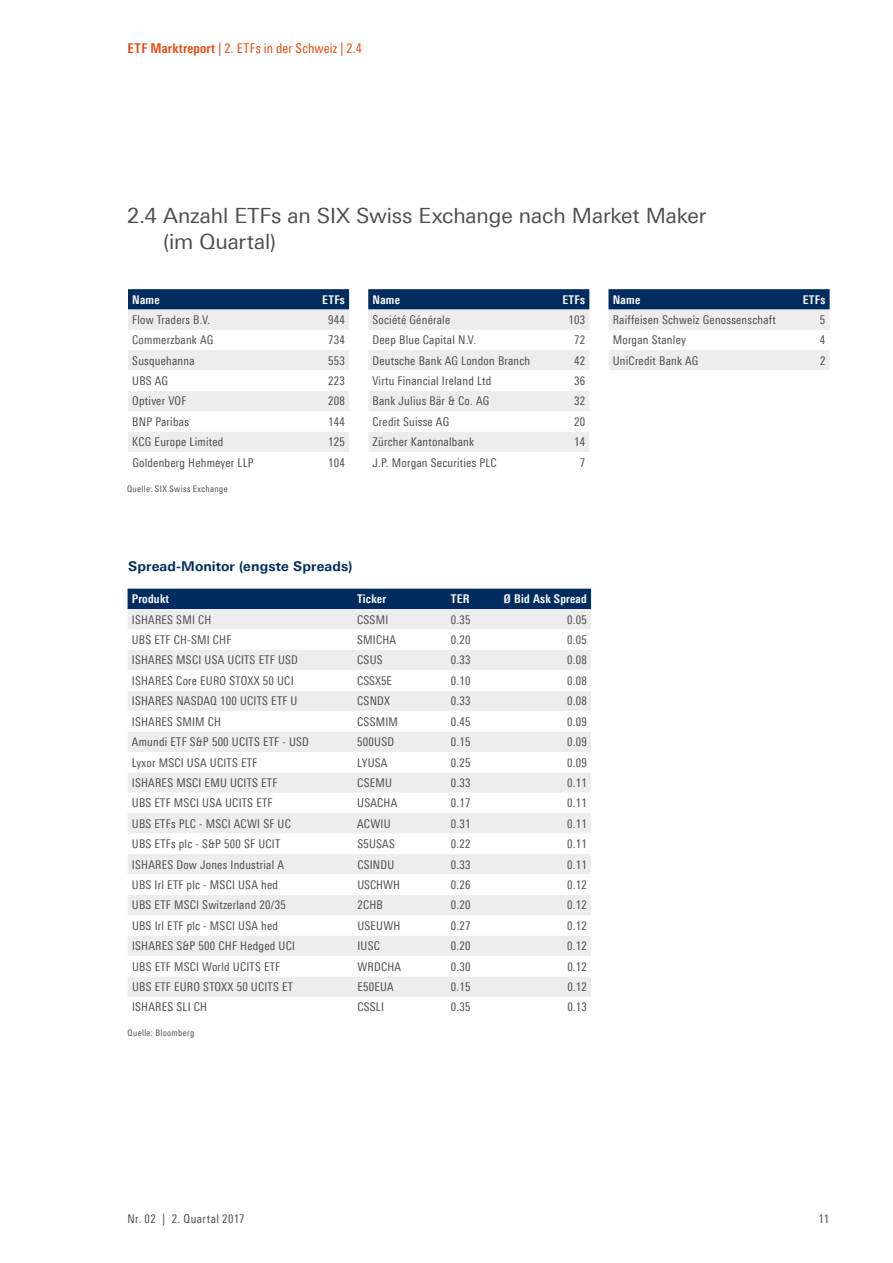
<style>
.page{position:relative;width:893px;height:1263px;background:#fff}
.page>*{position:absolute;margin:0;border:0;box-sizing:border-box;transform-origin:0 0}
.t1{font:21px/25.5px "Linotype Univers 430";letter-spacing:-.005em;color:#4e4e4e}
.t2{font:13.5px "Linotype Univers 420 Cn";letter-spacing:.01em;color:#e84b0f}
.t3{font:700 13.5px "Linotype Univers 630";letter-spacing:.005em;color:#002c5f}
.t4{font:12px "Linotype Univers 420 Cn";letter-spacing:.02em;color:#4e4e4e}
.t5{font:700 12px "Linotype Univers 620 Cn";letter-spacing:.02em;color:#fff}
.t6{font:9px "Linotype Univers 420 Cn";letter-spacing:.045em;color:#4e4e4e}
.s1{font-family:"Linotype Univers 620 Cn";font-weight:700}
</style>
<div class="page">
<svg style="left:128px;top:289px;width:702px;height:21px;background:#163e6d"></svg>
<div style="left:128px;top:310px;width:702px;height:20px;background:#ededed"></div>
<svg style="left:128px;top:350px;width:702px;height:102px"></svg>
<svg style="left:349px;top:350px;width:259px;height:102px"></svg>
<div style="left:128px;top:589px;width:463px;height:20px;background:#002c5f"></div>
<div style="left:128px;top:609px;width:463px;height:20px;background:#ededed"></div>
<svg style="left:128px;top:650px;width:463px;height:347px;fill:#ededed"></svg>
<p class="t2" style="left:128px;top:40px;width:236px"><span class="s1">ETF Marktreport</span> | 2. ETFs in der Schweiz | 2.4</p>
<h1 class="t1" style="left:163px;top:203px;width:545px;text-indent:-36px">2.4 Anzahl ETFs an SIX Swiss Exchange nach Market Maker (im Quartal)</h1>
<p class="t5" style="left:132px;top:292px;width:29px">Name</p>
<p class="t5" style="left:322px;top:292px;width:24px">ETFs</p>
<p class="t5" style="left:372px;top:292px;width:29px">Name</p>
<p class="t5" style="left:563px;top:292px;width:24px">ETFs</p>
<p class="t5" style="left:613px;top:292px;width:29px">Name</p>
<p class="t5" style="left:803px;top:292px;width:24px">ETFs</p>
<p class="t4" style="left:132px;top:313px;width:80px">Flow Traders B.V.</p>
<p class="t4" style="left:328px;top:313px;width:18px">944</p>
<p class="t4" style="left:372px;top:313px;width:79px">Société Générale</p>
<p class="t4" style="left:568px;top:313px;width:18px">103</p>
<p class="t4" style="left:613px;top:313px;width:165px">Raiffeisen Schweiz Genossenschaft</p>
<p class="t4" style="left:820px;top:313px;width:7px">5</p>
<p class="t4" style="left:132px;top:333px;width:82px">Commerzbank AG</p>
<p class="t4" style="left:328px;top:333px;width:18px">734</p>
<p class="t4" style="left:373px;top:333px;width:105px">Deep Blue Capital N.V.</p>
<p class="t4" style="left:574px;top:333px;width:13px">72</p>
<p class="t4" style="left:613px;top:333px;width:75px">Morgan Stanley</p>
<p class="t4" style="left:820px;top:333px;width:7px">4</p>
<p class="t4" style="left:132px;top:353px;width:64px">Susquehanna</p>
<p class="t4" style="left:328px;top:353px;width:18px">553</p>
<p class="t4" style="left:373px;top:353px;width:159px">Deutsche Bank AG London Branch</p>
<p class="t4" style="left:574px;top:353px;width:13px">42</p>
<p class="t4" style="left:613px;top:353px;width:87px">UniCredit Bank AG</p>
<p class="t4" style="left:820px;top:353px;width:7px">2</p>
<p class="t4" style="left:132px;top:374px;width:37px">UBS AG</p>
<p class="t4" style="left:328px;top:374px;width:18px">223</p>
<p class="t4" style="left:373px;top:374px;width:120px">Virtu Financial Ireland Ltd</p>
<p class="t4" style="left:574px;top:374px;width:13px">36</p>
<p class="t4" style="left:132px;top:394px;width:56px">Optiver VOF</p>
<p class="t4" style="left:328px;top:394px;width:18px">208</p>
<p class="t4" style="left:373px;top:394px;width:118px">Bank Julius Bär &amp; Co. AG</p>
<p class="t4" style="left:574px;top:394px;width:13px">32</p>
<p class="t4" style="left:132px;top:415px;width:58px">BNP Paribas</p>
<p class="t4" style="left:328px;top:415px;width:18px">144</p>
<p class="t4" style="left:373px;top:415px;width:78px">Credit Suisse AG</p>
<p class="t4" style="left:574px;top:415px;width:13px">20</p>
<p class="t4" style="left:132px;top:435px;width:93px">KCG Europe Limited</p>
<p class="t4" style="left:328px;top:435px;width:18px">125</p>
<p class="t4" style="left:373px;top:435px;width:103px">Zürcher Kantonalbank</p>
<p class="t4" style="left:574px;top:435px;width:13px">14</p>
<p class="t4" style="left:132px;top:455px;width:123px">Goldenberg Hehmeyer LLP</p>
<p class="t4" style="left:328px;top:455px;width:18px">104</p>
<p class="t4" style="left:373px;top:455px;width:126px">J.P. Morgan Securities PLC</p>
<p class="t4" style="left:580px;top:455px;width:7px">7</p>
<p class="t6" style="left:127px;top:483px;width:102px">Quelle: SIX Swiss Exchange</p>
<p class="t3" style="left:128px;top:558px;width:226px">Spread-Monitor (engste Spreads)</p>
<p class="t5" style="left:132px;top:592px;width:39px">Produkt</p>
<p class="t5" style="left:357px;top:592px;width:30px">Ticker</p>
<p class="t5" style="left:451px;top:592px;width:20px">TER</p>
<p class="t5" style="left:504px;top:592px;width:84px">Ø Bid Ask Spread</p>
<p class="t4" style="left:132px;top:612px;width:81px">ISHARES SMI CH</p>
<p class="t4" style="left:357px;top:612px;width:33px">CSSMI</p>
<p class="t4" style="left:451px;top:612px;width:21px">0.35</p>
<p class="t4" style="left:567px;top:612px;width:21px">0.05</p>
<p class="t4" style="left:132px;top:633px;width:101px">UBS ETF CH-SMI CHF</p>
<p class="t4" style="left:357px;top:633px;width:41px">SMICHA</p>
<p class="t4" style="left:451px;top:633px;width:21px">0.20</p>
<p class="t4" style="left:567px;top:633px;width:21px">0.05</p>
<p class="t4" style="left:132px;top:653px;width:168px">ISHARES MSCI USA UCITS ETF USD</p>
<p class="t4" style="left:357px;top:653px;width:27px">CSUS</p>
<p class="t4" style="left:451px;top:653px;width:21px">0.33</p>
<p class="t4" style="left:567px;top:653px;width:21px">0.08</p>
<p class="t4" style="left:132px;top:674px;width:163px">ISHARES Core EURO STOXX 50 UCI</p>
<p class="t4" style="left:357px;top:674px;width:36px">CSSX5E</p>
<p class="t4" style="left:451px;top:674px;width:21px">0.10</p>
<p class="t4" style="left:567px;top:674px;width:21px">0.08</p>
<p class="t4" style="left:132px;top:694px;width:167px">ISHARES NASDAQ 100 UCITS ETF U</p>
<p class="t4" style="left:357px;top:694px;width:34px">CSNDX</p>
<p class="t4" style="left:451px;top:694px;width:21px">0.33</p>
<p class="t4" style="left:567px;top:694px;width:21px">0.08</p>
<p class="t4" style="left:132px;top:714px;width:91px">ISHARES SMIM CH</p>
<p class="t4" style="left:357px;top:714px;width:42px">CSSMIM</p>
<p class="t4" style="left:451px;top:714px;width:21px">0.45</p>
<p class="t4" style="left:567px;top:714px;width:21px">0.09</p>
<p class="t4" style="left:132px;top:735px;width:179px">Amundi ETF S&amp;P 500 UCITS ETF - USD</p>
<p class="t4" style="left:357px;top:735px;width:38px">500USD</p>
<p class="t4" style="left:451px;top:735px;width:21px">0.15</p>
<p class="t4" style="left:567px;top:735px;width:21px">0.09</p>
<p class="t4" style="left:132px;top:755px;width:127px">Lyxor MSCI USA UCITS ETF</p>
<p class="t4" style="left:357px;top:755px;width:32px">LYUSA</p>
<p class="t4" style="left:451px;top:755px;width:21px">0.25</p>
<p class="t4" style="left:567px;top:755px;width:21px">0.09</p>
<p class="t4" style="left:132px;top:776px;width:147px">ISHARES MSCI EMU UCITS ETF</p>
<p class="t4" style="left:357px;top:776px;width:36px">CSEMU</p>
<p class="t4" style="left:451px;top:776px;width:21px">0.33</p>
<p class="t4" style="left:567px;top:776px;width:21px">0.11</p>
<p class="t4" style="left:132px;top:796px;width:142px">UBS ETF MSCI USA UCITS ETF</p>
<p class="t4" style="left:357px;top:796px;width:41px">USACHA</p>
<p class="t4" style="left:451px;top:796px;width:21px">0.17</p>
<p class="t4" style="left:567px;top:796px;width:21px">0.11</p>
<p class="t4" style="left:132px;top:816px;width:160px">UBS ETFs PLC - MSCI ACWI SF UC</p>
<p class="t4" style="left:357px;top:816px;width:35px">ACWIU</p>
<p class="t4" style="left:451px;top:816px;width:21px">0.31</p>
<p class="t4" style="left:567px;top:816px;width:21px">0.11</p>
<p class="t4" style="left:132px;top:837px;width:150px">UBS ETFs plc - S&amp;P 500 SF UCIT</p>
<p class="t4" style="left:357px;top:837px;width:39px">S5USAS</p>
<p class="t4" style="left:451px;top:837px;width:21px">0.22</p>
<p class="t4" style="left:567px;top:837px;width:21px">0.11</p>
<p class="t4" style="left:132px;top:857px;width:154px">ISHARES Dow Jones Industrial A</p>
<p class="t4" style="left:357px;top:857px;width:39px">CSINDU</p>
<p class="t4" style="left:451px;top:857px;width:21px">0.33</p>
<p class="t4" style="left:567px;top:857px;width:21px">0.11</p>
<p class="t4" style="left:132px;top:878px;width:148px">UBS Irl ETF plc - MSCI USA hed</p>
<p class="t4" style="left:357px;top:878px;width:44px">USCHWH</p>
<p class="t4" style="left:451px;top:878px;width:21px">0.26</p>
<p class="t4" style="left:567px;top:878px;width:21px">0.12</p>
<p class="t4" style="left:132px;top:898px;width:155px">UBS ETF MSCI Switzerland 20/35</p>
<p class="t4" style="left:357px;top:898px;width:27px">2CHB</p>
<p class="t4" style="left:451px;top:898px;width:21px">0.20</p>
<p class="t4" style="left:567px;top:898px;width:21px">0.12</p>
<p class="t4" style="left:132px;top:918px;width:148px">UBS Irl ETF plc - MSCI USA hed</p>
<p class="t4" style="left:357px;top:918px;width:45px">USEUWH</p>
<p class="t4" style="left:451px;top:918px;width:21px">0.27</p>
<p class="t4" style="left:567px;top:918px;width:21px">0.12</p>
<p class="t4" style="left:132px;top:939px;width:165px">ISHARES S&amp;P 500 CHF Hedged UCI</p>
<p class="t4" style="left:357px;top:939px;width:24px">IUSC</p>
<p class="t4" style="left:451px;top:939px;width:21px">0.20</p>
<p class="t4" style="left:567px;top:939px;width:21px">0.12</p>
<p class="t4" style="left:132px;top:959px;width:150px">UBS ETF MSCI World UCITS ETF</p>
<p class="t4" style="left:357px;top:959px;width:45px">WRDCHA</p>
<p class="t4" style="left:451px;top:959px;width:21px">0.30</p>
<p class="t4" style="left:567px;top:959px;width:21px">0.12</p>
<p class="t4" style="left:132px;top:980px;width:162px">UBS ETF EURO STOXX 50 UCITS ET</p>
<p class="t4" style="left:357px;top:980px;width:38px">E50EUA</p>
<p class="t4" style="left:451px;top:980px;width:21px">0.15</p>
<p class="t4" style="left:567px;top:980px;width:21px">0.12</p>
<p class="t4" style="left:132px;top:1000px;width:77px">ISHARES SLI CH</p>
<p class="t4" style="left:357px;top:1000px;width:28px">CSSLI</p>
<p class="t4" style="left:451px;top:1000px;width:21px">0.35</p>
<p class="t4" style="left:567px;top:1000px;width:21px">0.13</p>
<p class="t6" style="left:128px;top:1028px;width:68px">Quelle: Bloomberg</p>
<p class="t4" style="left:128px;top:1212px;width:119px">Nr. 02 | 2. Quartal 2017</p>
<p class="t4" style="left:819px;top:1212px;width:12px">11</p>
</div>
